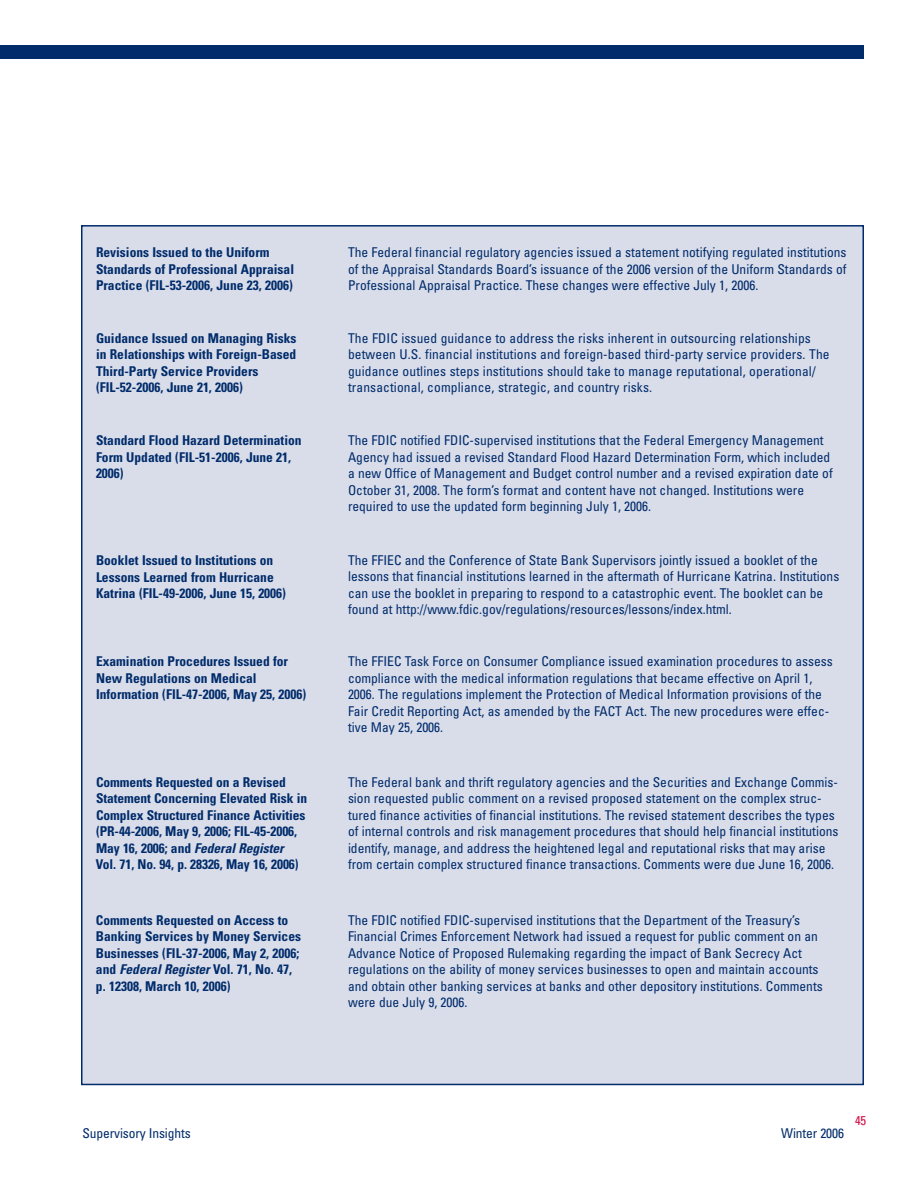
<style>
.page{position:relative;width:918px;height:1188px;background:#fff}
.page>*{position:absolute;margin:0;border:0;box-sizing:border-box;transform-origin:0 0}
.t1{font:condensed 13.5px "Univers";color:#002c6b}
.t2{font:700 condensed 13.5px "Univers";color:#002c6b}
.t3{font:italic 700 condensed 13.5px "Univers";color:#002c6b}
.t4{font:condensed 12.75px "Univers";color:#d20d44}
.s1{font-style:normal}
.s2{font-style:italic}
</style>
<div class="page">
<div style="left:82px;top:226px;width:781px;height:858px;background:#d9dce9"></div>
<div style="left:0;top:45px;width:864px;height:13px;background:#002c6b"></div>
<p class="t2" style="left:96px;top:248px;width:175px">Revisions Issued to the Uniform</p>
<p class="t1" style="left:348px;top:248px;width:500px">The Federal financial regulatory agencies issued a statement notifying regulated institutions</p>
<p class="t2" style="left:96px;top:264px;width:200px">Standards of Professional Appraisal</p>
<p class="t1" style="left:348px;top:264px;width:500px">of the Appraisal Standards Board’s issuance of the 2006 version of the Uniform Standards of</p>
<p class="t2" style="left:96px;top:281px;width:198px">Practice (FIL-53-2006, June 23, 2006)</p>
<p class="t1" style="left:348px;top:281px;width:412px">Professional Appraisal Practice. These changes were effective July 1, 2006.</p>
<p class="t2" style="left:96px;top:333px;width:202px">Guidance Issued on Managing Risks</p>
<p class="t1" style="left:348px;top:333px;width:464px">The FDIC issued guidance to address the risks inherent in outsourcing relationships</p>
<p class="t2" style="left:96px;top:350px;width:202px">in Relationships with Foreign-Based</p>
<p class="t1" style="left:348px;top:350px;width:483px">between U.S. financial institutions and foreign-based third-party service providers. The</p>
<p class="t2" style="left:96px;top:366px;width:164px">Third-Party Service Providers</p>
<p class="t1" style="left:348px;top:366px;width:469px">guidance outlines steps institutions should take to manage reputational, operational/</p>
<p class="t2" style="left:96px;top:383px;width:149px">(FIL-52-2006, June 21, 2006)</p>
<p class="t1" style="left:348px;top:383px;width:306px">transactional, compliance, strategic, and country risks.</p>
<p class="t2" style="left:96px;top:436px;width:207px">Standard Flood Hazard Determination</p>
<p class="t1" style="left:348px;top:436px;width:477px">The FDIC notified FDIC-supervised institutions that the Federal Emergency Management</p>
<p class="t2" style="left:96px;top:452px;width:197px">Form Updated (FIL-51-2006, June 21,</p>
<p class="t1" style="left:348px;top:452px;width:484px">Agency had issued a revised Standard Flood Hazard Determination Form, which included</p>
<p class="t2" style="left:96px;top:469px;width:29px">2006)</p>
<p class="t1" style="left:348px;top:469px;width:486px">a new Office of Management and Budget control number and a revised expiration date of</p>
<p class="t1" style="left:348px;top:485px;width:458px">October 31, 2008. The form’s format and content have not changed. Institutions were</p>
<p class="t1" style="left:348px;top:502px;width:305px">required to use the updated form beginning July 1, 2006.</p>
<p class="t2" style="left:96px;top:556px;width:179px">Booklet Issued to Institutions on</p>
<p class="t1" style="left:348px;top:555px;width:471px">The FFIEC and the Conference of State Bank Supervisors jointly issued a booklet of the</p>
<p class="t2" style="left:96px;top:572px;width:179px">Lessons Learned from Hurricane</p>
<p class="t1" style="left:348px;top:571px;width:493px">lessons that financial institutions learned in the aftermath of Hurricane Katrina. Institutions</p>
<p class="t2" style="left:96px;top:589px;width:192px">Katrina (FIL-49-2006, June 15, 2006)</p>
<p class="t1" style="left:348px;top:588px;width:477px">can use the booklet in preparing to respond to a catastrophic event. The booklet can be</p>
<p class="t1" style="left:348px;top:604px;width:385px">found at http://www.fdic.gov/regulations/resources/lessons/index.html.</p>
<p class="t2" style="left:96px;top:657px;width:194px">Examination Procedures Issued for</p>
<p class="t1" style="left:348px;top:657px;width:486px">The FFIEC Task Force on Consumer Compliance issued examination procedures to assess</p>
<p class="t2" style="left:96px;top:673px;width:162px">New Regulations on Medical</p>
<p class="t1" style="left:348px;top:673px;width:466px">compliance with the medical information regulations that became effective on April 1,</p>
<p class="t2" style="left:96px;top:690px;width:212px">Information (FIL-47-2006, May 25, 2006)</p>
<p class="t1" style="left:348px;top:690px;width:476px">2006. The regulations implement the Protection of Medical Information provisions of the</p>
<p class="t1" style="left:348px;top:706px;width:483px">Fair Credit Reporting Act, as amended by the FACT Act. The new procedures were effec-</p>
<p class="t1" style="left:348px;top:723px;width:97px">tive May 25, 2006.</p>
<p class="t2" style="left:96px;top:777px;width:191px">Comments Requested on a Revised</p>
<p class="t1" style="left:348px;top:777px;width:492px">The Federal bank and thrift regulatory agencies and the Securities and Exchange Commis-</p>
<p class="t2" style="left:96px;top:794px;width:213px">Statement Concerning Elevated Risk in</p>
<p class="t1" style="left:348px;top:794px;width:475px">sion requested public comment on a revised proposed statement on the complex struc-</p>
<p class="t2" style="left:96px;top:810px;width:211px">Complex Structured Finance Activities</p>
<p class="t1" style="left:348px;top:810px;width:488px">tured finance activities of financial institutions. The revised statement describes the types</p>
<p class="t2" style="left:96px;top:827px;width:203px">(PR-44-2006, May 9, 2006; FIL-45-2006,</p>
<p class="t1" style="left:348px;top:827px;width:492px">of internal controls and risk management procedures that should help financial institutions</p>
<p class="t3" style="left:96px;top:843px;width:192px"><span class="s1">M a y 1 6 , 2006; a n d</span> FederalRegister</p>
<p class="t1" style="left:348px;top:843px;width:479px">identify, manage, and address the heightened legal and reputational risks that may arise</p>
<p class="t2" style="left:96px;top:860px;width:204px">Vol. 71, No. 94, p. 28326, May 16, 2006)</p>
<p class="t1" style="left:348px;top:860px;width:488px">from certain complex structured finance transactions. Comments were due June 16, 2006.</p>
<p class="t2" style="left:96px;top:915px;width:194px">Comments Requested on Access to</p>
<p class="t1" style="left:348px;top:915px;width:454px">The FDIC notified FDIC-supervised institutions that the Department of the Treasury’s</p>
<p class="t2" style="left:96px;top:932px;width:207px">Banking Services by Money Services</p>
<p class="t1" style="left:348px;top:932px;width:471px">Financial Crimes Enforcement Network had issued a request for public comment on an</p>
<p class="t2" style="left:96px;top:948px;width:205px">Businesses (FIL-37-2006, May 2, 2006;</p>
<p class="t1" style="left:348px;top:948px;width:455px">Advance Notice of Proposed Rulemaking regarding the impact of Bank Secrecy Act</p>
<p class="t2" style="left:96px;top:965px;width:198px">and <span class="s2">FederalRegister</span>Vol. 71, No. 47,</p>
<p class="t1" style="left:348px;top:965px;width:472px">regulations on the ability of money services businesses to open and maintain accounts</p>
<p class="t2" style="left:96px;top:981px;width:136px">p. 12308, March 10, 2006)</p>
<p class="t1" style="left:348px;top:981px;width:476px">and obtain other banking services at banks and other depository institutions. Comments</p>
<p class="t1" style="left:348px;top:998px;width:121px">were due July 9, 2006.</p>
<p class="t1" style="left:82px;top:1128px;width:110px">Supervisory Insights</p>
<p class="t1" style="left:781px;top:1128px;width:64px">Winter 2006</p>
<p class="t4" style="left:855px;top:1116px;width:13px">45</p>
</div>
